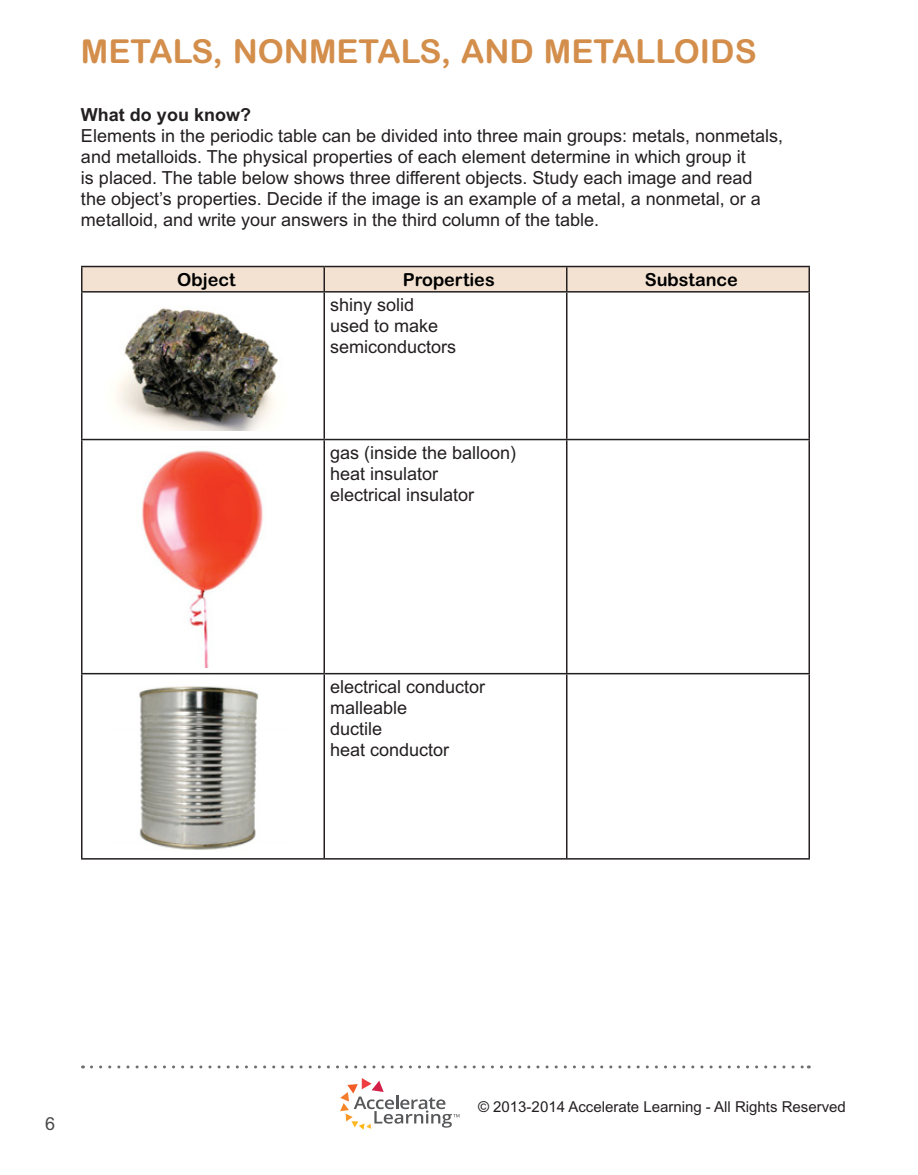
<style>
.page{position:relative;width:918px;height:1175px;background:#fff}
.page>*{position:absolute;margin:0;border:0;box-sizing:border-box;transform-origin:0 0}
.t1{font:700 33px "Arial Rounded MT Std";color:#d48e4b}
.t2{font:18px/21px "Arial MT Std";color:#231f20}
.t3{font:700 18px "Arial Rounded MT Std";color:#000}
.t4{font:700 18px "Arial MT Std";color:#231f20}
.t5{font:18px "Arial MT Std";color:#494849}
.t6{font:15px "Arial MT Std";color:#231f20}
</style>
<div class="page">
<svg style="left:340px;top:1078px;width:119px;height:51px"></svg>
<hr style="left:81px;top:292px;width:1px;height:147px;background:#231f20">
<hr style="left:566px;top:292px;width:1px;height:147px;background:#231f20">
<hr style="left:808px;top:292px;width:2px;height:147px;background:#231f20">
<hr style="left:81px;top:439px;width:243px;height:1px;background:#231f20">
<hr style="left:81px;top:440px;width:1px;height:233px;background:#231f20">
<hr style="left:324px;top:439px;width:486px;height:1px;background:#231f20">
<hr style="left:566px;top:440px;width:1px;height:233px;background:#231f20">
<hr style="left:808px;top:440px;width:2px;height:233px;background:#231f20">
<hr style="left:81px;top:673px;width:243px;height:1px;background:#231f20">
<hr style="left:81px;top:674px;width:1px;height:184px;background:#231f20">
<hr style="left:324px;top:673px;width:486px;height:1px;background:#231f20">
<hr style="left:566px;top:674px;width:1px;height:184px;background:#231f20">
<hr style="left:808px;top:674px;width:2px;height:184px;background:#231f20">
<hr style="left:81px;top:858px;width:729px;height:1px;background:#231f20">
<hr style="left:808px;top:267px;width:2px;height:24px;background:#231f20">
<div style="left:81px;top:266px;width:728px;height:25px;background:#f3e2d1"></div>
<hr style="left:324px;top:266px;width:486px;height:1px;background:#231f20">
<hr style="left:81px;top:291px;width:729px;height:1px;background:#231f20">
<hr style="left:324px;top:292px;width:1px;height:147px;background:#231f20">
<hr style="left:324px;top:440px;width:1px;height:233px;background:#231f20">
<hr style="left:324px;top:674px;width:1px;height:184px;background:#231f20">
<img style="left:115px;top:308px;width:163px;height:122px">
<img style="left:142px;top:450px;width:121px;height:217px">
<img style="left:139px;top:686px;width:120px;height:164px">
<svg style="left:91px;top:1065px;width:718px;height:3px"></svg>
<h1 class="t1" style="left:81px;top:39px;width:677px">METALS, NONMETALS, AND METALLOIDS</h1>
<p class="t4" style="left:81px;top:108px;width:172px">What do you know?</p>
<p class="t2" style="left:81px;top:127px;width:704px">Elements in the periodic table can be divided into three main groups: metals, nonmetals, and metalloids. The physical properties of each element determine in which group it<br>is placed. The table below shows three different objects. Study each image and read<br>the object’s properties. Decide if the image is an example of a metal, a nonmetal, or a metalloid, and write your answers in the third column of the table.</p>
<p class="t3" style="left:177px;top:273px;width:60px">Object</p>
<p class="t3" style="left:403px;top:273px;width:93px">Properties</p>
<p class="t3" style="left:645px;top:273px;width:95px">Substance</p>
<p class="t2" style="left:330px;top:296px;width:128px">shiny solid used to make semiconductors</p>
<p class="t2" style="left:330px;top:444px;width:188px">gas (inside the balloon) heat insulator<br>electrical insulator</p>
<p class="t2" style="left:330px;top:678px;width:157px">electrical conductor malleable<br>ductile<br>heat conductor</p>
<p class="t5" style="left:45px;top:1116px;width:12px">6</p>
<p class="t6" style="left:478px;top:1101px;width:369px">© 2013-2014 Accelerate Learning - All Rights Reserved</p>
</div>
